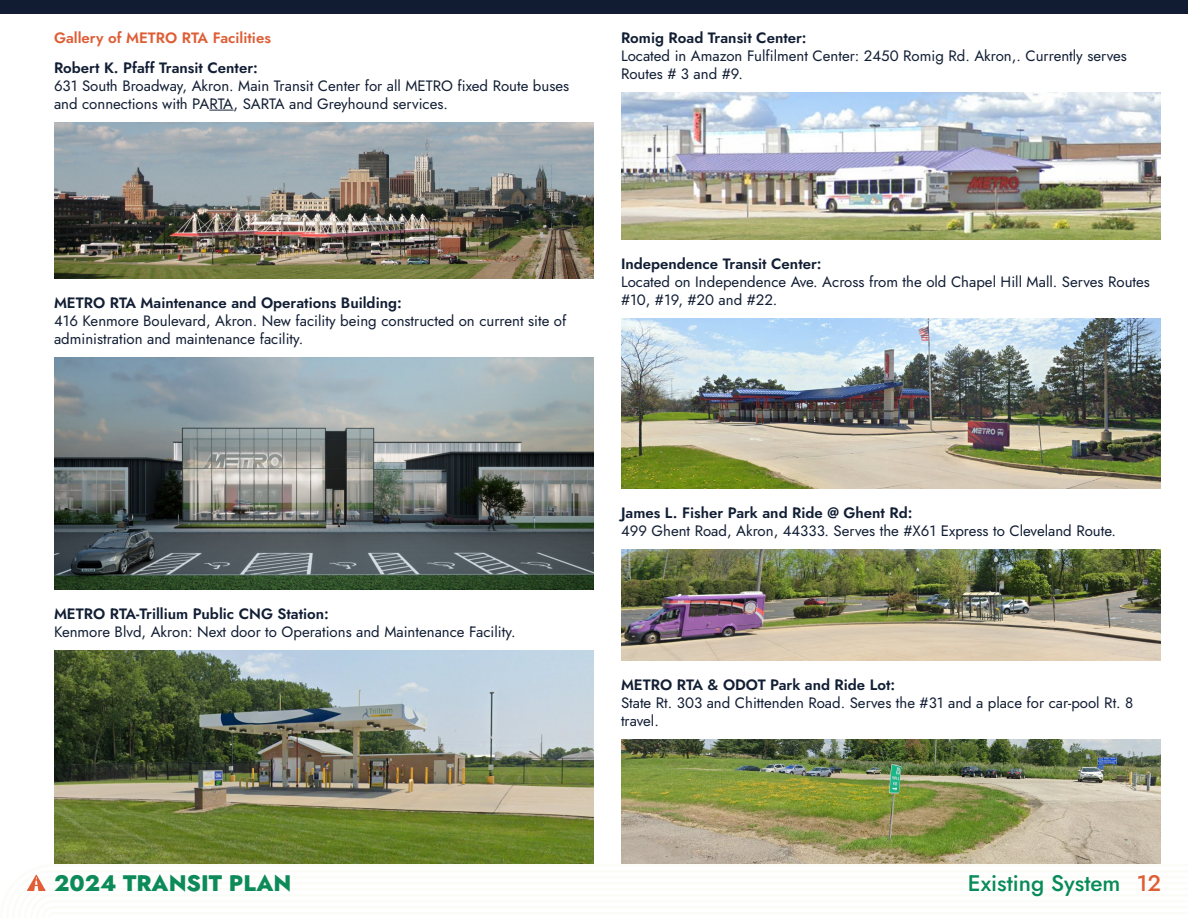
<style>
.page{position:relative;width:1188px;height:918px;background:#fff}
.page>*{position:absolute;margin:0;border:0;box-sizing:border-box;transform-origin:0 0}
.t1{font:500 22.5px "Jost";color:#078b59}
.t2{font:800 22.5px "Jost";color:#0c8b58}
.Body{font:15px/18px "Jost";color:#121e34}
.Body-2{font:600 15px "Jost";color:#de5e36}
.s1{font-weight:600}
.s2{color:#de5e36}
</style>
<div class="page">
<div style="left:0;top:0;width:1188px;height:14px;background:#111b32"></div>
<svg style="left:209px;top:110px;width:25px;height:1px"></svg>
<img style="left:621px;top:740px;width:540px;height:124px">
<img style="left:54px;top:651px;width:540px;height:213px">
<img style="left:621px;top:550px;width:540px;height:111px">
<img style="left:621px;top:318px;width:540px;height:171px">
<img style="left:54px;top:357px;width:540px;height:233px">
<img style="left:54px;top:122px;width:540px;height:156px">
<img style="left:621px;top:93px;width:540px;height:146px">
<p class="Body-2" style="left:54px;top:27px;width:218px">Gallery of METRO RTA Facilities</p>
<p class="Body" style="left:54px;top:58px;width:517px"><span class="s1">Robert K. Pfaff Transit Center:<br></span>631 South Broadway, Akron. Main Transit Center for all METRO fixed Route buses and connections with PARTA, SARTA and Greyhound services.</p>
<p class="Body" style="left:621px;top:29px;width:507px"><span class="s1">Romig Road Transit Center:<br></span>Located in Amazon Fulfilment Center: 2450 Romig Rd. Akron,. Currently serves<br>Routes # 3 and #9.</p>
<p class="Body" style="left:54px;top:293px;width:514px"><span class="s1">METRO RTA Maintenance and Operations Building:<br></span>416 Kenmore Boulevard, Akron. New facility being constructed on current site of administration and maintenance facility.</p>
<p class="Body" style="left:621px;top:255px;width:530px"><span class="s1">Independence Transit Center:<br></span>Located on Independence Ave. Across from the old Chapel Hill Mall. Serves Routes #10, #19, #20 and #22.</p>
<p class="Body" style="left:54px;top:605px;width:463px"><span class="s1">METRO RTA-Trillium Public CNG Station:<br></span>Kenmore Blvd, Akron: Next door to Operations and Maintenance Facility.</p>
<p class="Body" style="left:621px;top:504px;width:496px"><span class="s1">James L. Fisher Park and Ride @ Ghent Rd:<br></span>499 Ghent Road, Akron, 44333. Serves the #X61 Express to Cleveland Route.</p>
<p class="Body" style="left:621px;top:676px;width:514px"><span class="s1">METRO RTA &amp; ODOT Park and Ride Lot:<br></span>State Rt. 303 and Chittenden Road. Serves the #31 and a place for car-pool Rt. 8 travel.</p>
<h1 class="t2" style="left:54px;top:867px;width:239px">2024 TRANSIT PLAN</h1>
<h1 class="t1" style="left:968px;top:868px;width:195px">Existing System <span class="s2">12</span></h1>
</div>
